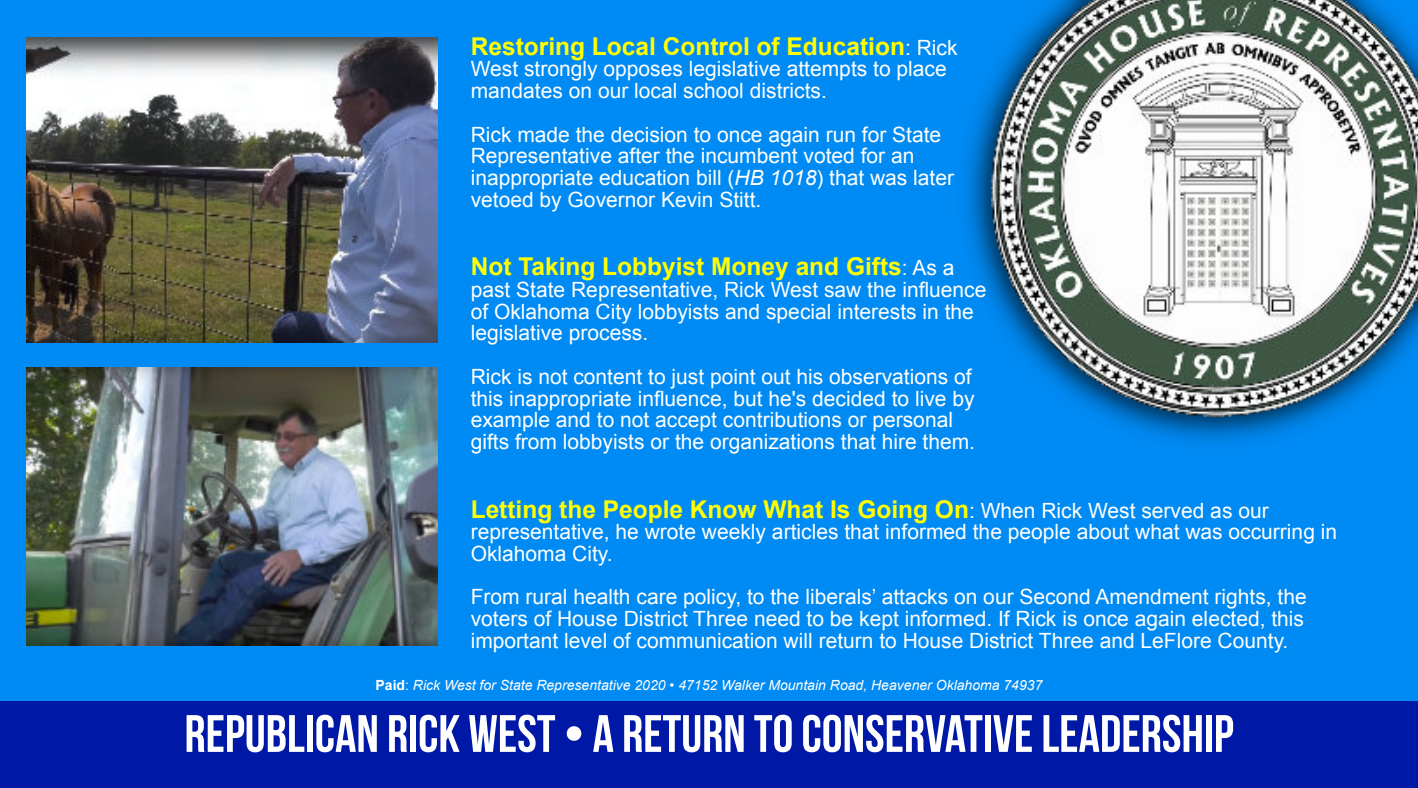
<style>
.page{position:relative;width:1418px;height:788px;background:#0018a6}
.page>*{position:absolute;margin:0;border:0;box-sizing:border-box;transform-origin:0 0}
.t1{font:700 52.5px "Bebas Neue";color:#fff}
.t2{font:700 24.5px "Arial";color:#ff0}
.t3{font:21px/21.7px "Arial";color:#fff}
.t4{font:italic 14px "Arial";color:#fff}
.s1{font-weight:400;font-size:21px;color:#fff}
.s2{font-style:italic}
.s3{font-weight:700;font-style:normal}
.s4{font-style:normal}
</style>
<div class="page">
<div style="left:0;top:0;width:1418px;height:700px;background:#008af3"></div>
<img style="left:27px;top:368px;width:410px;height:277px">
<img style="left:27px;top:37px;width:410px;height:305px">
<img style="left:955px;top:0;width:463px;height:452px">
<img style="left:991px;top:0;width:427px;height:416px">
<p class="t2" style="left:471px;top:37px;width:488px">Restoring Local Control of Education<span class="s1">: Rick</span></p>
<p class="t3" style="left:471px;top:60px;width:477px">West strongly opposes legislative attempts to place mandates on our local school districts.</p>
<p class="t3" style="left:471px;top:125px;width:485px">Rick made the decision to once again run for State Representative after the incumbent voted for an inappropriate education bill (<span class="s2">HB 1018</span>) that was later vetoed by Governor Kevin Stitt.</p>
<p class="t2" style="left:471px;top:257px;width:485px">Not Taking Lobbyist Money and Gifts<span class="s1">: As a</span></p>
<p class="t3" style="left:471px;top:281px;width:517px">past State Representative, Rick West saw the influence of Oklahoma City lobbyists and special interests in the legislative process.</p>
<p class="t3" style="left:471px;top:367px;width:506px">Rick is not content to just point out his observations of this inappropriate influence, but he's decided to live by example and to not accept contributions or personal gifts from lobbyists or the organizations that hire them.</p>
<p class="t2" style="left:471px;top:500px;width:799px">Letting the People Know What Is Going On<span class="s1">: When Rick West served as our</span></p>
<p class="t3" style="left:471px;top:523px;width:868px">representative, he wrote weekly articles that informed the people about what was occurring in<br>Oklahoma City.</p>
<p class="t3" style="left:471px;top:588px;width:837px">From rural health care policy, to the liberals’ attacks on our Second Amendment rights, the voters of House District Three need to be kept informed. If Rick is once again elected, this important level of communication will return to House District Three and LeFlore County.</p>
<p class="t4" style="left:375px;top:680px;width:668px"><span class="s3">Paid</span><span class="s4">:</span> Rick West for State Representative 2020 • 47152 Walker Mountain Road, Heavener Oklahoma 74937</p>
<h1 class="t1" style="left:184px;top:712px;width:1050px">REPUBLICAN RICK WEST • A RETURN TO CONSERVATIVE LEADERSHIP</h1>
</div>
